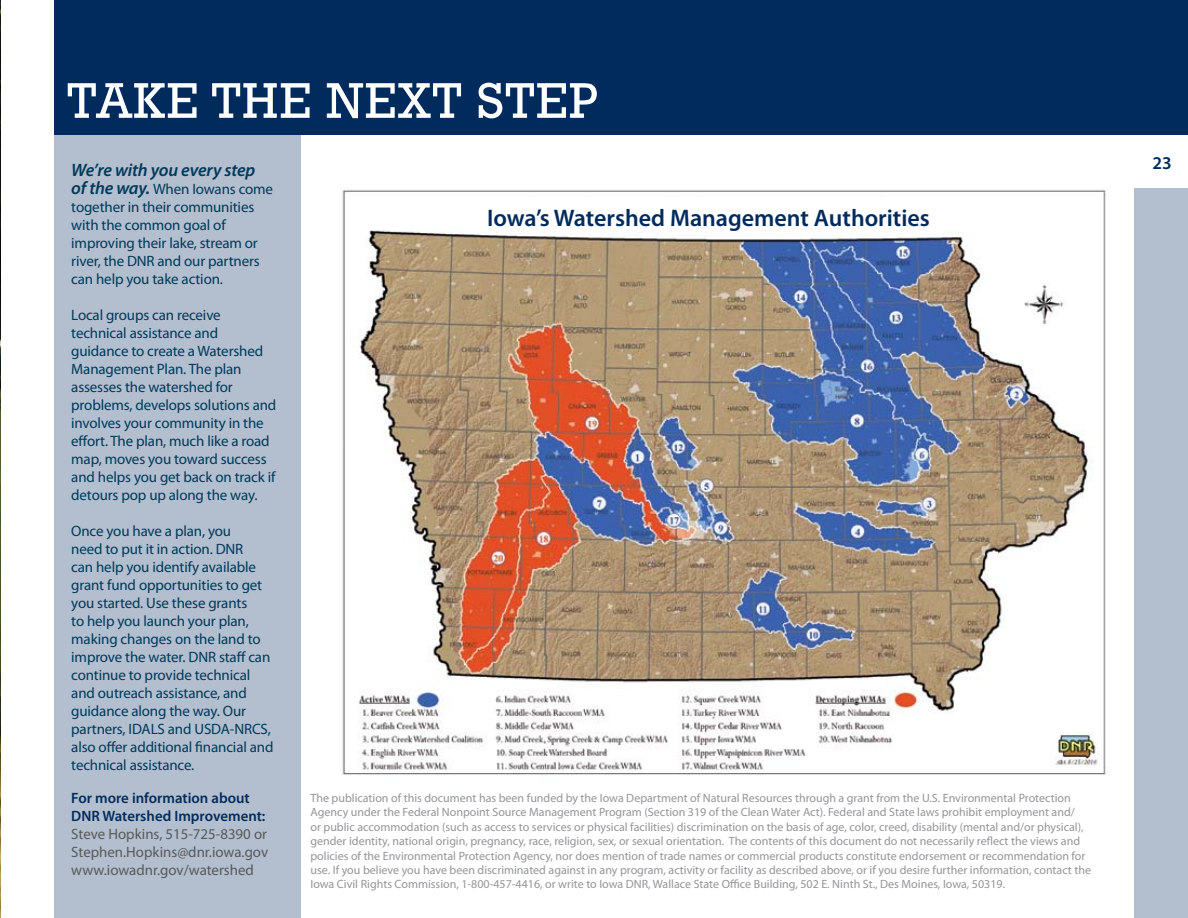
<style>
.page{position:relative;width:1188px;height:918px;background:#fff}
.page>*{position:absolute;margin:0;border:0;box-sizing:border-box;transform-origin:0 0}
.t1{font:51px "Rockwell";letter-spacing:.025em;color:#fff}
.t2{font:600 24px "Myriad Pro";color:#002b5c}
.t3{font:italic 600 18px "Myriad Pro";letter-spacing:-.01em;color:#00395a}
.t4{font:600 18px "Myriad Pro";color:#002b5c}
.t5{font:15px/18px "Myriad Pro";letter-spacing:-.01em;color:#00395a}
.t6{font:15px/18px "Myriad Pro";color:#58595b;text-align:justify}
.t7{font:600 15px/18px "Myriad Pro";color:#002b5c}
.t8{font:12px/14.4px "Myriad Pro";color:#939598}
.s1{font-weight:600;font-style:italic;font-size:18px}
</style>
<div class="page">
<img style="left:0;top:0;width:1px;height:918px">
<img style="left:342px;top:189px;width:764px;height:586px">
<div style="left:406px;top:198px;width:582px;height:32px;background:#fff"></div>
<div style="left:54px;top:126px;width:246px;height:792px;background:#b3bfce"></div>
<div style="left:55px;top:0;width:1133px;height:134px;background:#002b5c"></div>
<div style="left:1134px;top:188px;width:54px;height:730px;background:#b3bfce"></div>
<h1 class="t1" style="left:67px;top:71px;width:470px">TAKE THE NEXT STEP</h1>
<h3 class="t3" style="left:71px;top:158px;width:186px">We’re with you every step</h3>
<h3 class="t4" style="left:1152px;top:151px;width:21px">23</h3>
<p class="t5" style="left:71px;top:179px;width:203px"><span class="s1">of the way.</span> When Iowans come together in their communities with the common goal of improving their lake, stream or river, the DNR and our partners can help you take action.</p>
<p class="t5" style="left:71px;top:305px;width:207px">Local groups can receive technical assistance and guidance to create a Watershed<br>Management Plan. The plan assesses the watershed for problems, develops solutions and involves your community in the effort. The plan, much like a road map, moves you toward success and helps you get back on track if detours pop up along the way.</p>
<p class="t5" style="left:71px;top:521px;width:204px">Once you have a plan, you<br>need to put it in action. DNR<br>can help you identify available grant fund opportunities to get you started. Use these grants<br>to help you launch your plan, making changes on the land to improve the water. DNR staff can continue to provide technical and outreach assistance, and guidance along the way. Our partners, IDALS and USDA-NRCS, also offer additional financial and technical assistance.</p>
<h2 class="t2" style="left:487px;top:202px;width:444px">Iowa’s Watershed Management Authorities</h2>
<p class="t7" style="left:71px;top:788px;width:196px">For more information about<br>DNR Watershed Improvement:</p>
<p class="t6" style="left:71px;top:825px;width:198px">Steve Hopkins, 515-725-8390 or Stephen.Hopkins@dnr.iowa.gov www.iowadnr.gov/watershed</p>
<p class="t8" style="left:310px;top:791px;width:782px">The publication of this document has been funded by the Iowa Department of Natural Resources through a grant from the U.S. Environmental Protection Agency under the Federal Nonpoint Source Management Program (Section 319 of the Clean Water Act). Federal and State laws prohibit employment and/<br>or public accommodation (such as access to services or physical facilities) discrimination on the basis of age, color, creed, disability (mental and/or physical), gender identity, national origin, pregnancy, race, religion, sex, or sexual orientation. The contents of this document do not necessarily reflect the views and policies of the Environmental Protection Agency, nor does mention of trade names or commercial products constitute endorsement or recommendation for use. If you believe you have been discriminated against in any program, activity or facility as described above, or if you desire further information, contact the Iowa Civil Rights Commission, 1-800-457-4416, or write to Iowa DNR, Wallace State Office Building, 502 E. Ninth St., Des Moines, Iowa, 50319.</p>
</div>
